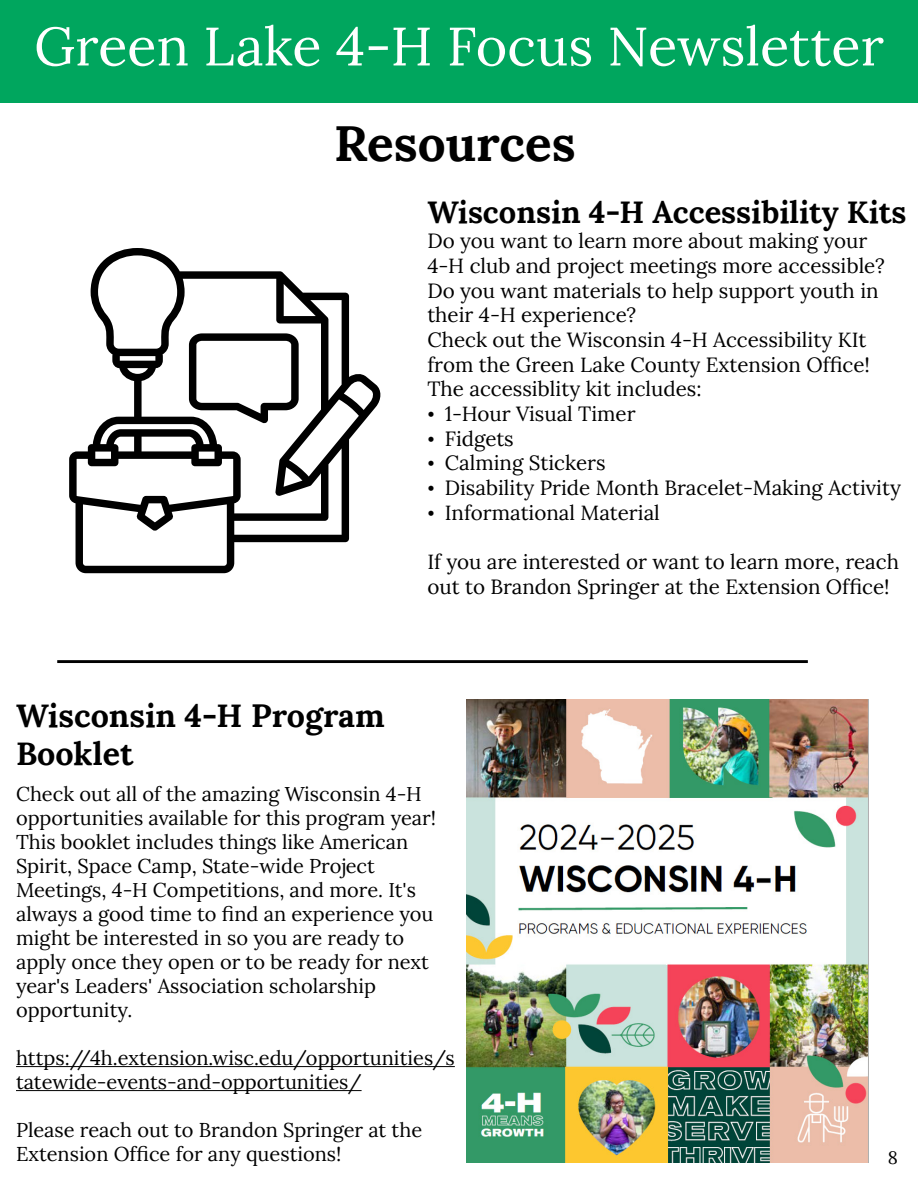
<style>
.page{position:relative;width:918px;height:1188px;background:#fff}
.page>*{position:absolute;margin:0;border:0;box-sizing:border-box;transform-origin:0 0}
.t1{font:54px "Lora";color:#fff}
.t2{font:700 49.35px "Lora";color:#000}
.t3{font:700 32.25px/38.7px "Lora";color:#000}
.t4{font:700 30.9px "Lora";color:#000}
.t5{font:20.55px/24.8px "Lora";color:#000}
.t6{font:19.95px/24px "Lora";color:#000}
.t7{font:18px "Lora";color:#000}
.s1{font-family:"Times New Roman"}
</style>
<div class="page">
<div style="left:0;top:0;width:918px;height:102px;background:#00a65e"></div>
<hr style="left:16px;top:1066px;width:439px;height:1px;background:#000">
<hr style="left:16px;top:1090px;width:346px;height:1px;background:#000">
<hr style="left:57px;top:660px;width:751px;height:3px;background:#000">
<img style="left:467px;top:699px;width:402px;height:464px">
<svg style="left:69px;top:248px;width:312px;height:325px"></svg>
<h1 class="t1" style="left:34px;top:5px;width:851px">Green Lake 4-H Focus Newsletter</h1>
<h2 class="t2" style="left:334px;top:102px;width:243px">Resources</h2>
<h3 class="t4" style="left:427px;top:186px;width:481px">Wisconsin 4-H Accessibility Kits</h3>
<p class="t5" style="left:427px;top:227px;width:459px">Do you want to learn more about making your 4-H club and project meetings more accessible?<br>Do you want materials to help support youth in their 4-H experience?<br>Check out the Wisconsin 4-H Accessibility KIt from the Green Lake County Extension Office!<br>The accessiblity kit includes:</p>
<p class="t5" style="left:427px;top:400px;width:210px"><span class="s1">•</span> 1-Hour Visual Timer</p>
<p class="t5" style="left:427px;top:425px;width:88px"><span class="s1">•</span> Fidgets</p>
<p class="t5" style="left:427px;top:449px;width:180px"><span class="s1">•</span> Calming Stickers</p>
<p class="t5" style="left:427px;top:474px;width:475px"><span class="s1">•</span> Disability Pride Month Bracelet-Making Activity</p>
<p class="t5" style="left:427px;top:499px;width:234px"><span class="s1">•</span> Informational Material</p>
<p class="t5" style="left:427px;top:548px;width:473px">If you are interested or want to learn more, reach out to Brandon Springer at the Extension Office!</p>
<h3 class="t3" style="left:16px;top:692px;width:370px">Wisconsin 4-H Program<br>Booklet</h3>
<p class="t6" style="left:16px;top:781px;width:422px">Check out all of the amazing Wisconsin 4-H opportunities available for this program year!<br>This booklet includes things like American Spirit, Space Camp, State-wide Project Meetings, 4-H Competitions, and more. It's always a good time to find an experience you might be interested in so you are ready to apply once they open or to be ready for next year's Leaders' Association scholarship opportunity.</p>
<p class="t6" style="left:16px;top:1045px;width:440px">https://4h.extension.wisc.edu/opportunities/s tatewide-events-and-opportunities/</p>
<p class="t6" style="left:16px;top:1117px;width:408px">Please reach out to Brandon Springer at the<br>Extension Office for any questions!</p>
<p class="t7" style="left:888px;top:1144px;width:12px">8</p>
</div>
